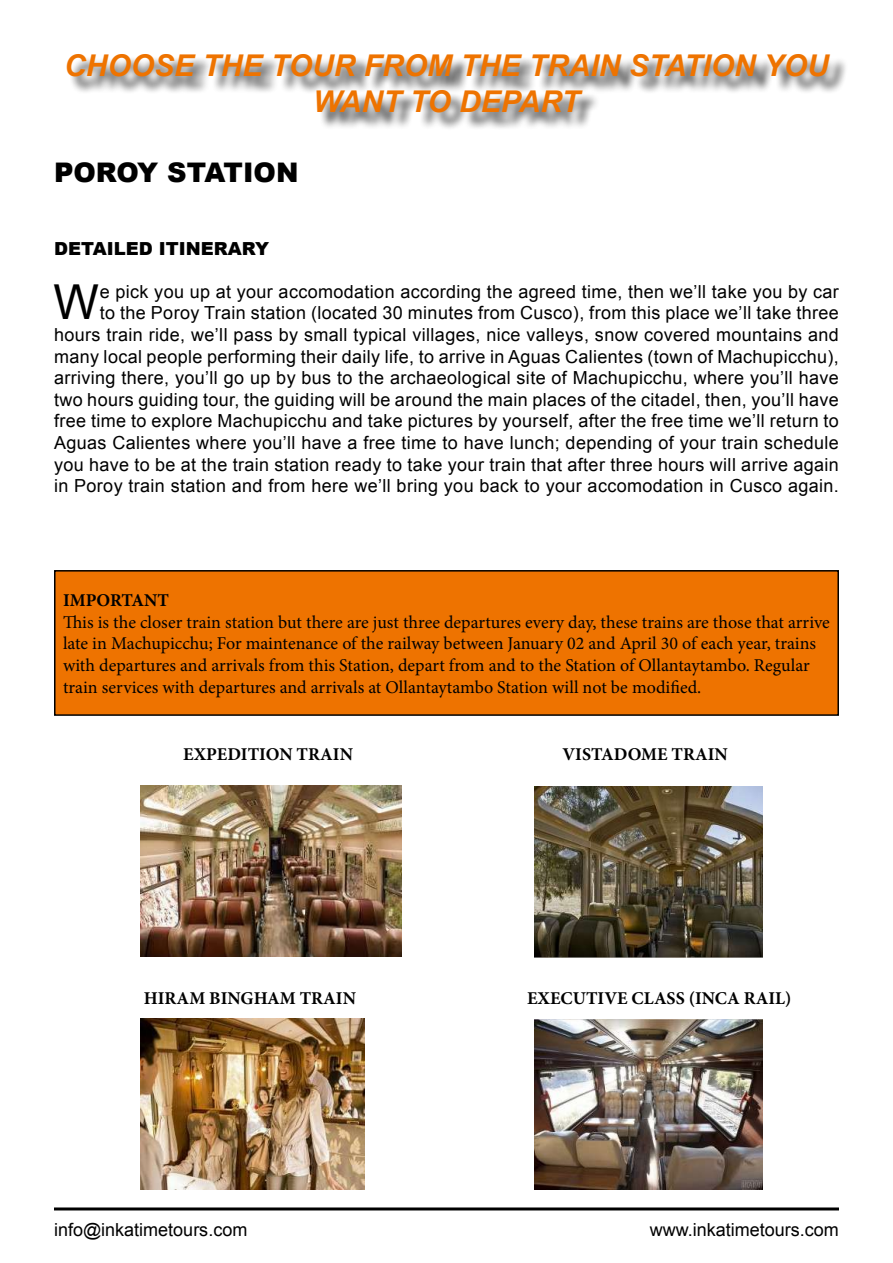
<style>
.page{position:relative;width:893px;height:1263px;background:#fff}
.page>*{position:absolute;margin:0;border:0;box-sizing:border-box;transform-origin:0 0}
.t1{font:48.15px "Arial";color:#000}
.t2{font:italic 700 30px/36px "Arial";color:#ee7300;text-align:center}
.t3{font:900 27px "Arial";color:#000}
.t4{font:18px/21.6px "Arial";letter-spacing:.02em;color:#000;text-align:right}
.t5{font:18px/21.6px "Minion Pro";color:#000}
.t6{font:700 18px "Minion Pro";color:#000}
.t7{font:18px "Arial";color:#000}
.t8{font:900 18px "Arial";color:#000}
</style>
<div class="page">
<hr style="left:54px;top:1207px;width:785px;height:3px;background:#000">
<div style="left:70px;top:56px;width:778px;height:75px;background:#000;opacity:.75"></div>
<img style="left:140px;top:786px;width:261px;height:171px">
<div style="left:55px;top:571px;width:783px;height:144px;background:#ee7300"></div>
<div style="left:54px;top:570px;width:785px;height:146px;border:2px solid #000"></div>
<img style="left:535px;top:786px;width:227px;height:171px">
<img style="left:140px;top:1019px;width:225px;height:171px">
<img style="left:535px;top:1019px;width:227px;height:171px">
<h2 class="t2" style="left:64px;top:48px;width:766px">CHOOSE THE TOUR FROM THE TRAIN STATION YOU<br>WANT TO DEPART</h2>
<h3 class="t3" style="left:54px;top:152px;width:246px">POROY STATION</h3>
<p class="t8" style="left:54px;top:235px;width:217px">DETAILED ITINERARY</p>
<h1 class="t1" style="left:53px;top:271px;width:47px">W</h1>
<p class="t4" style="left:54px;top:281px;width:786px">e pick you up at your accomodation according the agreed time, then we’ll take you by car<br>to the Poroy Train station (located 30 minutes from Cusco), from this place we’ll take three hours train ride, we’ll pass by small typical villages, nice valleys, snow covered mountains and many local people performing their daily life, to arrive in Aguas Calientes (town of Machupicchu), arriving there, you’ll go up by bus to the archaeological site of Machupicchu, where you’ll have two hours guiding tour, the guiding will be around the main places of the citadel, then, you’ll have free time to explore Machupicchu and take pictures by yourself, after the free time we’ll return to Aguas Calientes where you’ll have a free time to have lunch; depending of your train schedule you have to be at the train station ready to take your train that after three hours will arrive again in Poroy train station and from here we’ll bring you back to your accomodation in Cusco again.</p>
<p class="t6" style="left:63px;top:588px;width:107px">IMPORTANT</p>
<p class="t5" style="left:63px;top:611px;width:768px">This is the closer train station but there are just three departures every day, these trains are those that arrive late in Machupicchu; For maintenance of the railway between January 02 and April 30 of each year, trains with departures and arrivals from this Station, depart from and to the Station of Ollantaytambo. Regular train services with departures and arrivals at Ollantaytambo Station will not be modified.</p>
<p class="t6" style="left:183px;top:741px;width:171px">EXPEDITION TRAIN</p>
<p class="t6" style="left:562px;top:741px;width:167px">VISTADOME TRAIN</p>
<p class="t6" style="left:144px;top:985px;width:214px">HIRAM BINGHAM TRAIN</p>
<p class="t6" style="left:527px;top:985px;width:266px">EXECUTIVE CLASS (INCA RAIL)</p>
<p class="t7" style="left:54px;top:1217px;width:195px">info@inkatimetours.com</p>
<p class="t7" style="left:650px;top:1217px;width:191px">www.inkatimetours.com</p>
</div>
